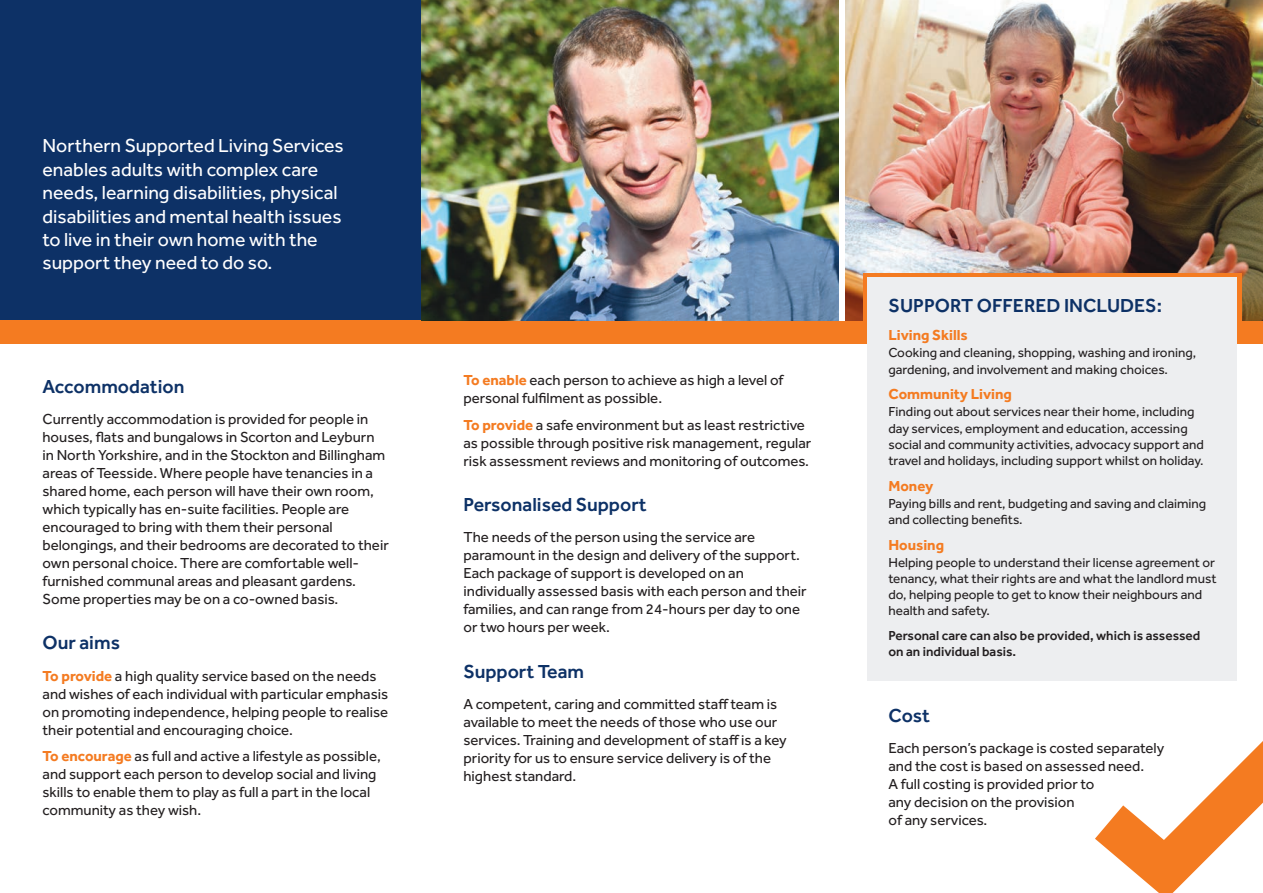
<style>
.page{position:relative;width:1263px;height:893px;background:#fff}
.page>*{position:absolute;margin:0;border:0;box-sizing:border-box;transform-origin:0 0}
.t1{font:19.5px/23.4px "Effra";color:#fff}
.t2{font:500 19.5px "Effra";color:#0d3166}
.t3{font:15px/18px "Effra";color:#231f20}
.t4{font:700 15px "Effra";color:#f47b21}
.t5{font:13.5px/16.2px "Effra";color:#231f20}
.t6{font:500 13.5px/16.2px "Effra";color:#231f20}
.s1{font-weight:700;color:#f47b21}
</style>
<div class="page">
<div style="left:0;top:0;width:421px;height:321px;background:#0d3166"></div>
<div style="left:0;top:321px;width:1263px;height:23px;background:#f47b21"></div>
<img style="left:421px;top:0;width:418px;height:321px">
<img style="left:845px;top:0;width:418px;height:321px">
<div style="left:863px;top:273px;width:379px;height:71px;background:#f47b21"></div>
<div style="left:867px;top:277px;width:370px;height:404px;background:#edeef0"></div>
<svg style="left:1095px;top:741px;width:168px;height:152px"></svg>
<h1 class="t1" style="left:43px;top:134px;width:303px">Northern Supported Living Services enables adults with complex care needs, learning disabilities, physical disabilities and mental health issues to live in their own home with the support they need to do so.</h1>
<h1 class="t2" style="left:43px;top:374px;width:143px">Accommodation</h1>
<p class="t3" style="left:43px;top:410px;width:348px">Currently accommodation is provided for people in houses, flats and bungalows in Scorton and Leyburn in North Yorkshire, and in the Stockton and Billingham areas of Teesside. Where people have tenancies in a shared home, each person will have their own room, which typically has en-suite facilities. People are encouraged to bring with them their personal belongings, and their bedrooms are decorated to their own personal choice. There are comfortable well&shy;furnished communal areas and pleasant gardens.<br>Some properties may be on a co-owned basis.</p>
<h1 class="t2" style="left:43px;top:631px;width:79px">Our aims</h1>
<p class="t3" style="left:43px;top:667px;width:347px"><span class="s1">To provide</span> a high quality service based on the needs and wishes of each individual with particular emphasis on promoting independence, helping people to realise their potential and encouraging choice.</p>
<p class="t3" style="left:43px;top:747px;width:340px"><span class="s1">To encourage</span> as full and active a lifestyle as possible, and support each person to develop social and living skills to enable them to play as full a part in the local community as they wish.</p>
<p class="t3" style="left:463px;top:371px;width:322px"><span class="s1">To enable</span> each person to achieve as high a level of personal fulfilment as possible.</p>
<p class="t3" style="left:463px;top:415px;width:349px"><span class="s1">To provide</span> a safe environment but as least restrictive as possible through positive risk management, regular risk assessment reviews and monitoring of outcomes.</p>
<h1 class="t2" style="left:463px;top:493px;width:185px">Personalised Support</h1>
<p class="t3" style="left:463px;top:528px;width:345px">The needs of the person using the service are paramount in the design and delivery of the support.<br>Each package of support is developed on an individually assessed basis with each person and their families, and can range from 24-hours per day to one or two hours per week.</p>
<h1 class="t2" style="left:463px;top:660px;width:122px">Support Team</h1>
<p class="t3" style="left:463px;top:695px;width:325px">A competent, caring and committed staff team is available to meet the needs of those who use our services. Training and development of staff is a key priority for us to ensure service delivery is of the highest standard.</p>
<h1 class="t2" style="left:888px;top:293px;width:275px">SUPPORT OFFERED INCLUDES:</h1>
<p class="t4" style="left:888px;top:327px;width:81px">Living Skills</p>
<p class="t5" style="left:888px;top:345px;width:309px">Cooking and cleaning, shopping, washing and ironing, gardening, and involvement and making choices.</p>
<p class="t4" style="left:888px;top:385px;width:125px">Community Living</p>
<p class="t5" style="left:888px;top:404px;width:317px">Finding out about services near their home, including day services, employment and education, accessing social and community activities, advocacy support and travel and holidays, including support whilst on holiday.</p>
<p class="t4" style="left:888px;top:477px;width:46px">Money</p>
<p class="t5" style="left:888px;top:495px;width:319px">Paying bills and rent, budgeting and saving and claiming and collecting benefits.</p>
<p class="t4" style="left:888px;top:536px;width:57px">Housing</p>
<p class="t5" style="left:888px;top:554px;width:330px">Helping people to understand their license agreement or tenancy, what their rights are and what the landlord must do, helping people to get to know their neighbours and health and safety.</p>
<p class="t6" style="left:888px;top:627px;width:313px">Personal care can also be provided, which is assessed on an individual basis.</p>
<h1 class="t2" style="left:888px;top:703px;width:43px">Cost</h1>
<p class="t3" style="left:888px;top:739px;width:277px">Each person’s package is costed separately and the cost is based on assessed need.<br>A full costing is provided prior to<br>any decision on the provision<br>of any services.</p>
</div>
